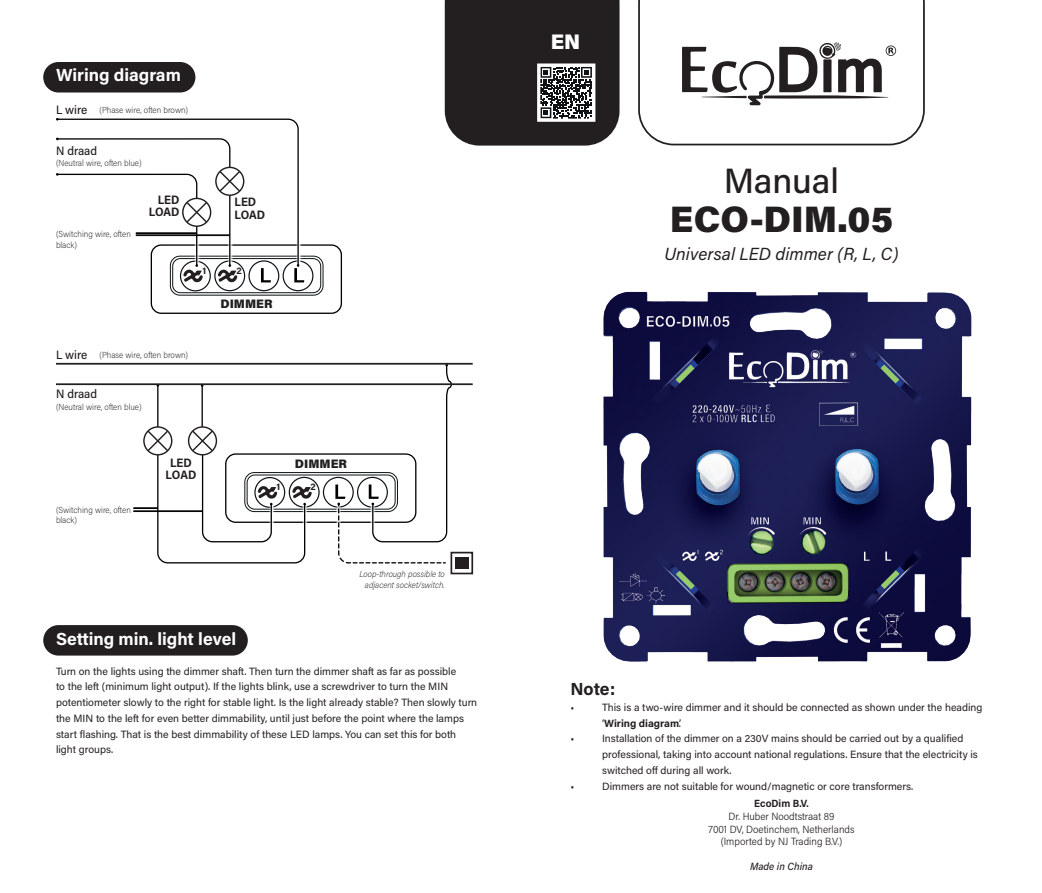
<style>
.page{position:relative;width:1042px;height:893px;background:#fff}
.page>*{position:absolute;margin:0;border:0;box-sizing:border-box;transform-origin:0 0}
.t1{font:900 36.75px "Acumin Pro";letter-spacing:.005em;color:#231f20}
.t2{font:500 35px "Acumin Pro";color:#231f20}
.t3{font:900 21px "Acumin Pro";color:#fff}
.t4{font:700 17.5px "Acumin Pro";color:#fff}
.t5{font:italic 17.5px "Acumin Pro";color:#231f20}
.t6{font:700 17.5px "Acumin Pro";color:#231f20}
.t7{font:700 12.25px/12.2px "Acumin Pro Semi Cond";color:#231f20;text-align:right}
.t8{font:900 12.25px "Acumin Pro";color:#231f20}
.t9{font:500 12.25px "Acumin Pro Semi Cond";letter-spacing:-.005em;color:#231f20}
.t10{font:10.5px/15.8px "Acumin Pro";color:#231f20}
.t11{font:300 10.5px/12.6px "Acumin Pro Semi Cond";color:#231f20;text-align:center}
.t12{font:italic 500 10.5px "Acumin Pro Semi Cond";color:#231f20}
.t13{font:700 10.5px "Acumin Pro Semi Cond";color:#231f20}
.t14{font:700 9.62px "Acumin Pro";color:#231f20}
.t15{font:200 8.75px/10.5px "Acumin Pro Semi Cond";color:#231f20}
.t16{font:italic 200 8.75px/10.5px "Acumin Pro Semi Cond";color:#231f20;text-align:right}
.s1{font-weight:500;font-size:12.25px}
.s2{font-weight:700}
</style>
<div class="page">
<svg style="left:638px;top:0;width:287px;height:145px"></svg>
<svg style="left:682px;top:42px;width:214px;height:63px"></svg>
<svg style="left:445px;top:0;width:174px;height:146px;background:#343132"></svg>
<div style="left:43px;top:625px;width:205px;height:31px;background:#231f20;border-radius:15px"></div>
<div style="left:43px;top:62px;width:152px;height:31px;background:#231f20;border-radius:15px"></div>
<hr style="left:201px;top:385px;width:2px;height:55px;background:#000001">
<svg style="left:154px;top:385px;width:8px;height:42px"></svg>
<hr style="left:157px;top:385px;width:1px;height:50px;background:#000001">
<div style="left:151px;top:244px;width:191px;height:70px;border:1px solid #000001;border-radius:10px"></div>
<div style="left:170px;top:256px;width:153px;height:39px;border:1px solid #0d1214;border-radius:9px"></div>
<svg style="left:173px;top:259px;width:148px;height:34px"></svg>
<div style="left:172px;top:258px;width:149px;height:35px;border:1px solid #0d1214;border-radius:8px"></div>
<svg style="left:180px;top:261px;width:30px;height:30px"></svg>
<div style="left:180px;top:261px;width:31px;height:30px;border:1px solid #0d1214;border-radius:50%"></div>
<svg style="left:215px;top:261px;width:30px;height:30px"></svg>
<div style="left:214px;top:260px;width:31px;height:31px;border:1px solid #0d1214;border-radius:50%"></div>
<svg style="left:249px;top:261px;width:30px;height:30px"></svg>
<div style="left:248px;top:260px;width:31px;height:31px;border:1px solid #0d1214;border-radius:50%"></div>
<svg style="left:283px;top:261px;width:30px;height:30px"></svg>
<div style="left:283px;top:260px;width:30px;height:31px;border:1px solid #0d1214;border-radius:50%"></div>
<svg style="left:56px;top:118px;width:248px;height:165px"></svg>
<svg style="left:289px;top:477px;width:30px;height:30px"></svg>
<div style="left:289px;top:477px;width:31px;height:31px;border:1px solid #0d1214;border-radius:50%"></div>
<div style="left:323px;top:477px;width:31px;height:31px;border:1px solid #0d1214;border-radius:50%"></div>
<div style="left:369px;top:361px;width:85px;height:184px;background:#e5e5e5"></div>
<svg style="left:335px;top:365px;width:118px;height:199px"></svg>
<hr style="left:56px;top:363px;width:417px;height:2px;background:#231f20">
<hr style="left:56px;top:383px;width:417px;height:2px;background:#231f20">
<div style="left:143px;top:426px;width:29px;height:29px;border:1px solid #231f20;border-radius:50%"></div>
<div style="left:450px;top:552px;width:23px;height:22px;border:2px solid #231f20"></div>
<div style="left:455px;top:557px;width:14px;height:12px;background:#231f20"></div>
<div style="left:188px;top:426px;width:29px;height:29px;border:1px solid #231f20;border-radius:50%"></div>
<svg style="left:133px;top:429px;width:179px;height:135px"></svg>
<hr style="left:136px;top:232px;width:61px;height:1px;background:#000001">
<hr style="left:136px;top:233px;width:61px;height:1px;background:#000001">
<hr style="left:136px;top:235px;width:94px;height:1px;background:#000001">
<img style="left:603px;top:291px;width:369px;height:371px">
<h3 class="t4" style="left:56px;top:63px;width:126px">Wiring diagram</h3>
<p class="t15" style="left:56px;top:104px;width:134px"><span class="s1">L wire</span> (Phase wire, often brown)</p>
<p class="t9" style="left:56px;top:142px;width:43px">N draad</p>
<p class="t15" style="left:56px;top:158px;width:87px">(Neutral wire, often blue)</p>
<p class="t15" style="left:56px;top:228px;width:76px">(Switching wire, often black)</p>
<p class="t7" style="left:149px;top:193px;width:32px">LED<br>LOAD</p>
<p class="t7" style="left:234px;top:195px;width:32px;text-align:left">LED<br>LOAD</p>
<p class="t14" style="left:202px;top:264px;width:5px">1</p>
<p class="t14" style="left:236px;top:264px;width:7px">2</p>
<p class="t8" style="left:220px;top:295px;width:54px">DIMMER</p>
<p class="t15" style="left:56px;top:349px;width:134px"><span class="s1">L wire</span> (Phase wire, often brown)</p>
<p class="t9" style="left:56px;top:385px;width:43px">N draad</p>
<p class="t15" style="left:56px;top:401px;width:87px">(Neutral wire, often blue)</p>
<p class="t15" style="left:56px;top:504px;width:76px">(Switching wire, often black)</p>
<p class="t7" style="left:166px;top:456px;width:32px;text-align:center">LED<br>LOAD</p>
<p class="t8" style="left:295px;top:455px;width:54px">DIMMER</p>
<p class="t14" style="left:276px;top:480px;width:5px">1</p>
<p class="t14" style="left:310px;top:480px;width:7px">2</p>
<p class="t16" style="left:359px;top:568px;width:87px">Loop-through possible to adjacent socket/switch.</p>
<h3 class="t4" style="left:56px;top:627px;width:182px">Setting min. light level</h3>
<p class="t10" style="left:56px;top:663px;width:423px">Turn on the lights using the dimmer shaft. Then turn the dimmer shaft as far as possible<br>to the left (minimum light output). If the lights blink, use a screwdriver to turn the MIN potentiometer slowly to the right for stable light. Is the light already stable? Then slowly turn the MIN to the left for even better dimmability, until just before the point where the lamps start flashing. That is the best dimmability of these LED lamps. You can set this for both light groups.</p>
<h3 class="t3" style="left:551px;top:27px;width:31px">EN</h3>
<h2 class="t2" style="left:724px;top:157px;width:117px">Manual</h2>
<h1 class="t1" style="left:670px;top:193px;width:225px">ECO-DIM.05</h1>
<h3 class="t5" style="left:664px;top:241px;width:235px">Universal LED dimmer (R, L, C)</h3>
<h3 class="t6" style="left:570px;top:677px;width:46px">Note:</h3>
<p class="t10" style="left:570px;top:699px;width:5px">•</p>
<p class="t10" style="left:602px;top:699px;width:382px">This is a two-wire dimmer and it should be connected as shown under the heading ‘<span class="s2">Wiring diagram</span>’.</p>
<p class="t10" style="left:570px;top:730px;width:5px">•</p>
<p class="t10" style="left:602px;top:730px;width:377px">Installation of the dimmer on a 230V mains should be carried out by a qualified professional, taking into account national regulations. Ensure that the electricity is switched off during all work.</p>
<p class="t10" style="left:570px;top:777px;width:5px">•</p>
<p class="t10" style="left:602px;top:777px;width:313px">Dimmers are not suitable for wound/magnetic or core transformers.</p>
<p class="t13" style="left:754px;top:796px;width:56px">EcoDim B.V.</p>
<p class="t11" style="left:708px;top:810px;width:148px">Dr. Huber Noodtstraat 89<br>7001 DV, Doetinchem, Netherlands (Imported by NJ Trading B.V.)</p>
<p class="t12" style="left:750px;top:859px;width:64px">Made in China</p>
</div>
